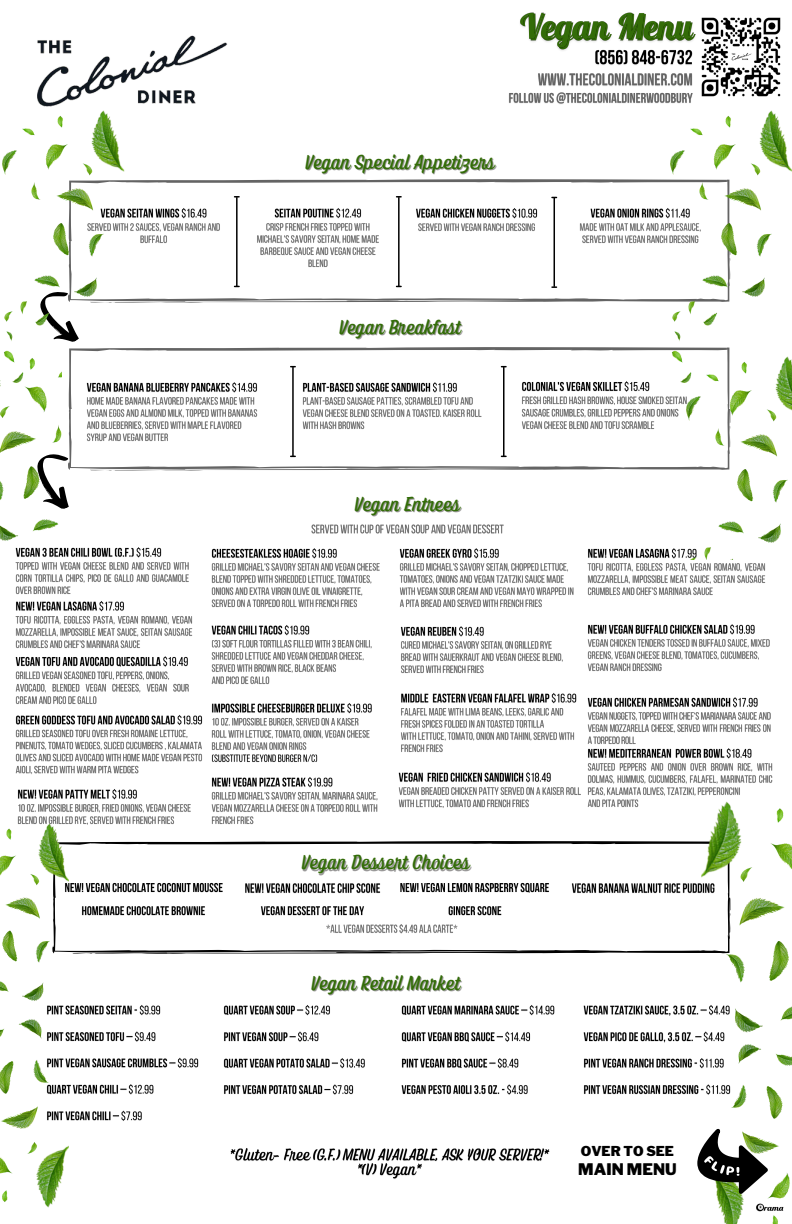
<style>
.page{position:relative;width:792px;height:1224px;background:#fff}
.page>*{position:absolute;margin:0;border:0;box-sizing:border-box;transform-origin:0 0}
.t1{font:20px "Ayr Tropika Island Script Casual";color:#336c08}
.t2{font:900 15.8px "Libre Franklin";color:#000}
.t3{font:900 13.6px "Libre Franklin";color:#000}
</style>
<div class="page">
<img style="left:701px;top:17px;width:80px;height:80px">
<svg style="left:124px;top:179px;width:546px;height:124px"></svg>
<hr style="left:236px;top:197px;width:2px;height:89px;background:#000">
<hr style="left:398px;top:197px;width:2px;height:89px;background:#000">
<hr style="left:554px;top:198px;width:1px;height:89px;background:#000">
<img style="left:124px;top:207px;width:98px;height:39px">
<img style="left:256px;top:207px;width:125px;height:63px">
<img style="left:414px;top:207px;width:124px;height:27px">
<img style="left:578px;top:207px;width:92px;height:39px">
<svg style="left:62px;top:456px;width:7px;height:53px"></svg>
<svg style="left:68px;top:347px;width:618px;height:124px"></svg>
<hr style="left:292px;top:367px;width:2px;height:89px;background:#000">
<hr style="left:503px;top:367px;width:2px;height:89px;background:#000">
<img style="left:86px;top:380px;width:172px;height:64px">
<img style="left:521px;top:380px;width:165px;height:51px">
<img style="left:302px;top:380px;width:182px;height:52px">
<svg style="left:69px;top:841px;width:632px;height:113px"></svg>
<img style="left:244px;top:882px;width:139px;height:14px">
<img style="left:399px;top:882px;width:153px;height:14px">
<img style="left:570px;top:882px;width:131px;height:14px">
<img style="left:81px;top:904px;width:127px;height:15px">
<img style="left:259px;top:904px;width:108px;height:15px">
<img style="left:446px;top:904px;width:58px;height:15px">
<img style="left:324px;top:922px;width:135px;height:13px">
<img style="left:37px;top:35px;width:191px;height:72px">
<img style="left:520px;top:12px;width:176px;height:36px">
<img style="left:15px;top:547px;width:174px;height:48px">
<img style="left:15px;top:656px;width:174px;height:48px">
<img style="left:211px;top:548px;width:169px;height:60px">
<img style="left:211px;top:625px;width:161px;height:60px">
<img style="left:399px;top:548px;width:175px;height:60px">
<img style="left:15px;top:715px;width:188px;height:60px">
<img style="left:211px;top:703px;width:161px;height:60px">
<img style="left:400px;top:626px;width:163px;height:48px">
<img style="left:398px;top:772px;width:183px;height:36px">
<img style="left:401px;top:693px;width:176px;height:60px">
<img style="left:587px;top:624px;width:183px;height:48px">
<img style="left:17px;top:789px;width:174px;height:36px">
<img style="left:211px;top:777px;width:167px;height:48px">
<img style="left:311px;top:524px;width:193px;height:10px">
<img style="left:587px;top:697px;width:186px;height:111px">
<img style="left:587px;top:548px;width:179px;height:48px">
<img style="left:47px;top:1005px;width:152px;height:116px">
<img style="left:223px;top:1005px;width:142px;height:90px">
<img style="left:401px;top:1005px;width:154px;height:90px">
<img style="left:583px;top:1005px;width:118px;height:90px">
<img style="left:509px;top:48px;width:184px;height:56px">
<img style="left:670px;top:111px;width:122px;height:272px">
<img style="left:686px;top:356px;width:106px;height:203px">
<img style="left:15px;top:601px;width:178px;height:48px">
<img style="left:2px;top:110px;width:122px;height:272px">
<img style="left:0;top:353px;width:62px;height:188px">
<img style="left:230px;top:1148px;width:320px;height:31px">
<img style="left:69px;top:882px;width:156px;height:14px">
<img style="left:701px;top:802px;width:91px;height:293px">
<img style="left:0;top:824px;width:69px;height:177px">
<img style="left:0;top:1018px;width:68px;height:189px">
<img style="left:711px;top:1043px;width:81px;height:181px">
<svg style="left:697px;top:1129px;width:71px;height:65px"></svg>
<img style="left:756px;top:1203px;width:27px;height:9px">
<p class="t1" style="left:305px;top:149px;width:191px">Vegan Special Appetizers</p>
<p class="t1" style="left:338px;top:314px;width:123px">Vegan Breakfast</p>
<p class="t1" style="left:354px;top:491px;width:107px">Vegan Entrees</p>
<p class="t1" style="left:301px;top:849px;width:170px">Vegan Dessert Choices</p>
<p class="t1" style="left:311px;top:970px;width:151px">Vegan Retail Market</p>
<p class="t3" style="left:581px;top:1143px;width:95px">OVER TO SEE</p>
<p class="t2" style="left:578px;top:1159px;width:100px">MAIN MENU</p>
</div>
